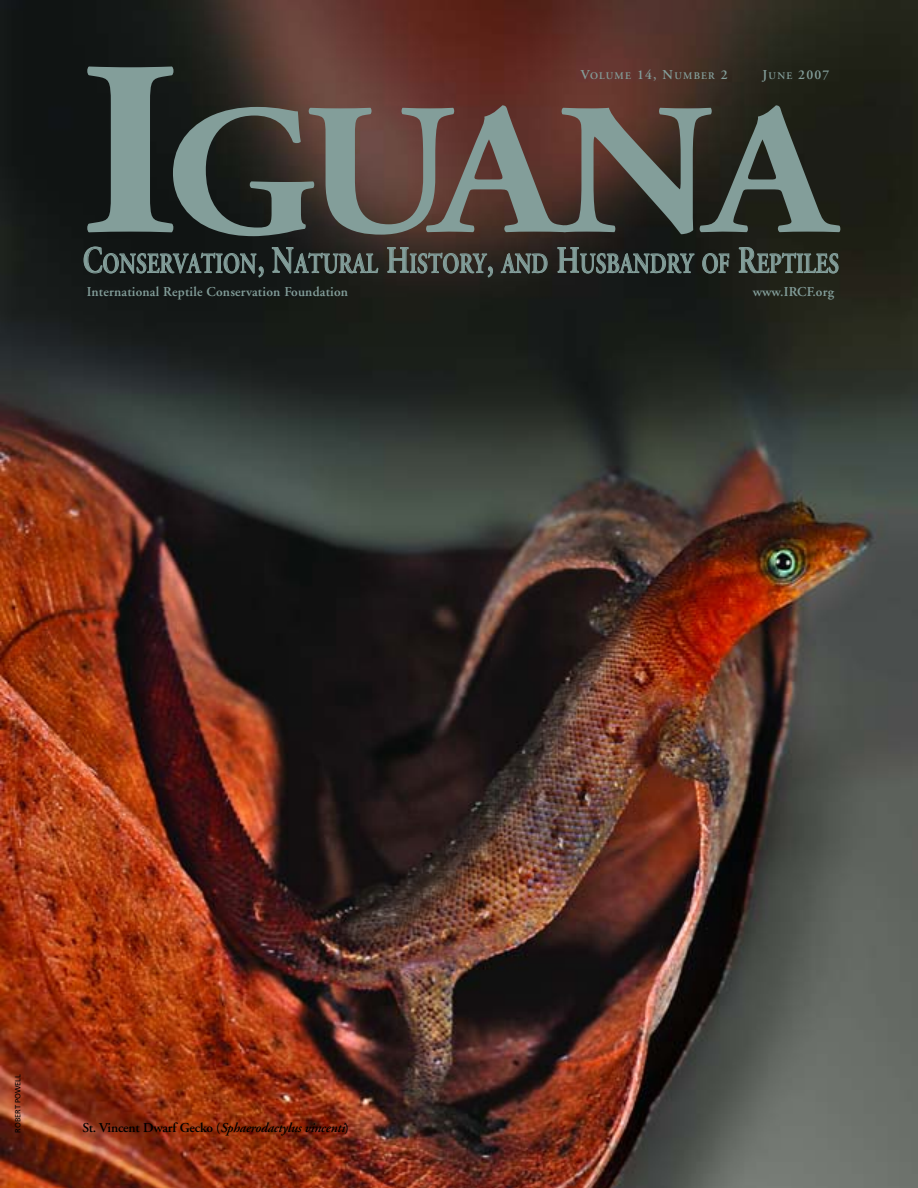
<style>
.page{position:relative;width:918px;height:1188px;background:#fff}
.page>*{position:absolute;margin:0;border:0;box-sizing:border-box;transform-origin:0 0}
.t1{font:700 186.75px "Adobe Garamond";letter-spacing:-.045em;color:#839e9a;scale:1.1 1}
.t2{font:600 28.2px "Adobe Garamond";letter-spacing:.01em;color:#839e9a;scale:.75 1}
.t3{font:600 13.5px "Adobe Garamond";letter-spacing:.015em;color:#839e9a}
.t4{font:italic 600 13.5px "Adobe Garamond";letter-spacing:-.015em;color:#000}
.t5{font:600 10.2px "Adobe Garamond";letter-spacing:.12em;color:#839e9a}
.t6{font:7.5px "Frutiger";letter-spacing:-.01em;color:#000}
.s1{font-size:249px}
.s2{font-size:13.5px}
.s3{font-size:10.2px}
.s4{font-size:37.5px}
.s5{font-style:normal}
</style>
<div class="page">
<img style="left:0;top:0;width:918px;height:1188px">
<h1 class="t1" style="left:80px;top:97px;width:687px"><span class="s1">I</span>GUANA</h1>
<p class="t5" style="left:581px;top:71px;width:148px"><span class="s2">V</span>OLUME <span class="s2">14, N</span>UMBER <span class="s2">2</span></p>
<p class="t3" style="left:763px;top:69px;width:68px">J<span class="s3">UNE</span> 2007</p>
<h2 class="t2" style="left:83px;top:252px;width:1010px"><span class="s4">C</span>ONSERVATION<span class="s4">, N</span>ATURAL <span class="s4">H</span>ISTORY<span class="s4">,</span> AND <span class="s4">H</span>USBANDRY OF <span class="s4">R</span>EPTILES</h2>
<p class="t3" style="left:87px;top:286px;width:263px">International Reptile Conservation Foundation</p>
<p class="t3" style="left:753px;top:286px;width:83px">www.IRCF.org</p>
<p class="t6" style="left:15px;top:1132px;width:60px;rotate:-90deg">ROBERT POWELL</p>
<p class="t4" style="left:82px;top:1122px;width:268px"><span class="s5">St. Vincent Dwarf Gecko (</span>Sphaerodactylus vincenti<span class="s5">)</span></p>
</div>
